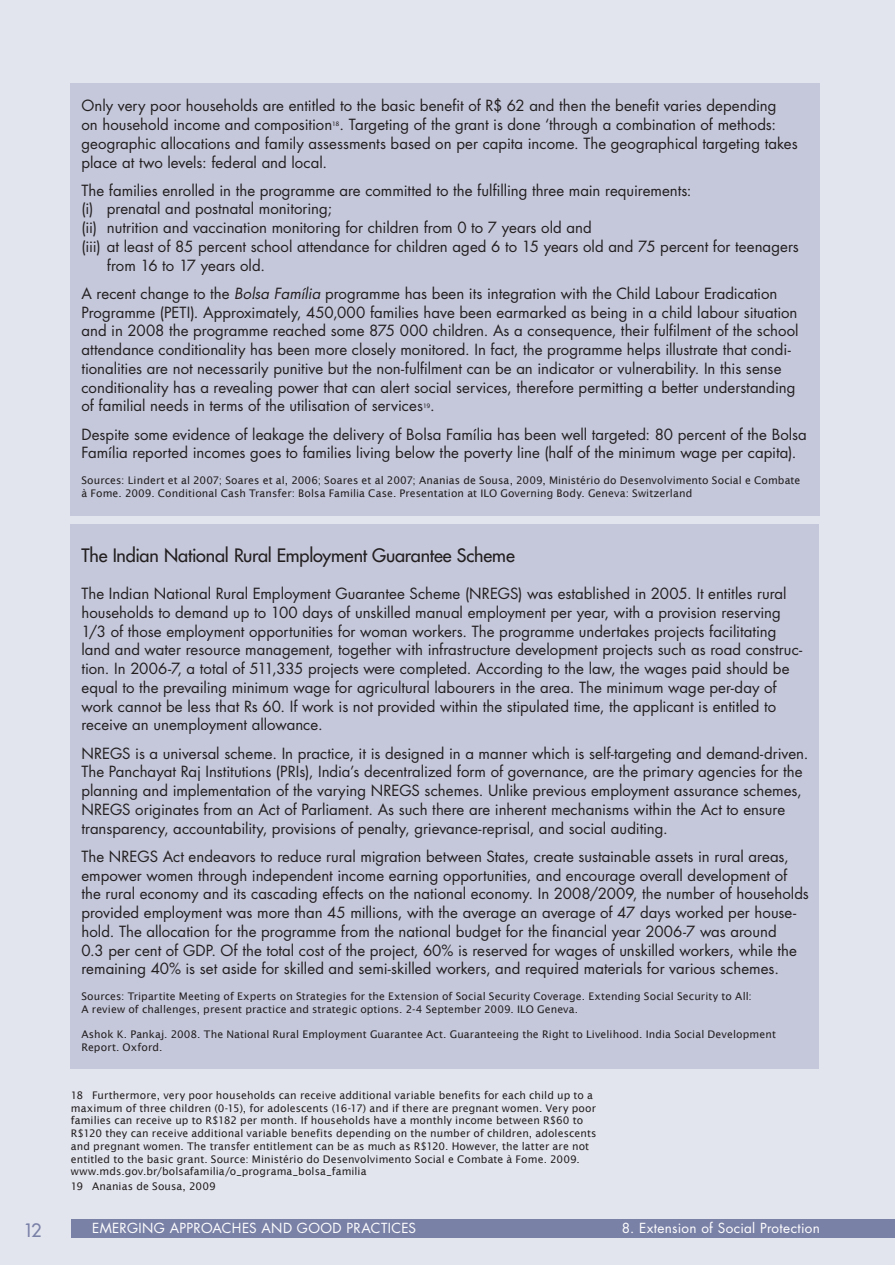
<style>
.page{position:relative;width:895px;height:1265px;background:#fff}
.page>*{position:absolute;margin:0;border:0;box-sizing:border-box;transform-origin:0 0}
.good_practice{font:500 18px "Futura Std";letter-spacing:-.01em;color:#231f20}
.t1{font:500 18px "Futura Std";color:#7a81a7}
.good_practice-2{font:15px/18.8px "Futura Std";color:#231f20}
.t2{font:13.5px "Futura Std";letter-spacing:.025em;color:#fff}
.notes_bas_de_page_ga{font:10.5px/12.8px "Lucida Sans";letter-spacing:.01em;color:#231f20}
.good_practice-3{font:10.5px/12.8px "Lucida Sans";letter-spacing:.01em;color:#231f20}
.good_practice-4{font:6.15px "Lucida Sans";color:#231f20}
.s1{font-style:italic}
</style>
<div class="page">
<div style="left:0;top:0;width:894px;height:1264px;background:#e3e5ee"></div>
<div style="left:71px;top:1218px;width:823px;height:18px;background:#7a81a7"></div>
<hr style="left:894px;top:0;width:1px;height:1264px;background:#e3e5ee">
<svg style="left:894px;top:1219px;width:1px;height:17px"></svg>
<div style="left:71px;top:524px;width:747px;height:543px;background:#c5c8db"></div>
<div style="left:71px;top:83px;width:748px;height:432px;background:#c5c8db"></div>
<p class="good_practice-2" style="left:81px;top:96px;width:696px">Only very poor households are entitled to the basic benefit of R$ 62 and then the benefit varies depending on household income and composition</p>
<p class="good_practice-2" style="left:81px;top:115px;width:717px;text-indent:258px">. Targeting of the grant is done ‘through a combination of methods: geographic allocations and family assessments based on per capita income. The geographical targeting takes place at two levels: federal and local.</p>
<p class="good_practice-2" style="left:81px;top:181px;width:611px">The families enrolled in the programme are committed to the fulfilling three main requirements:</p>
<p class="good_practice-2" style="left:81px;top:200px;width:252px">(i) prenatal and postnatal monitoring;</p>
<p class="good_practice-2" style="left:81px;top:218px;width:511px">(ii) nutrition and vaccination monitoring for children from 0 to 7 years old and</p>
<p class="good_practice-2" style="left:107px;top:237px;width:693px;text-indent:-25px">(iii) at least of 85 percent school attendance for children aged 6 to 15 years old and 75 percent for teenagers from 16 to 17 years old.</p>
<p class="good_practice-2" style="left:81px;top:284px;width:718px">A recent change to the <span class="s1">Bolsa Família</span> programme has been its integration with the Child Labour Eradication Programme (PETI). Approximately, 450,000 families have been earmarked as being in a child labour situation and in 2008 the programme reached some 875 000 children. As a consequence, their fulfilment of the school attendance conditionality has been more closely monitored. In fact, the programme helps illustrate that condi&shy;tionalities are not necessarily punitive but the non-fulfilment can be an indicator or vulnerability. In this sense conditionality has a revealing power that can alert social services, therefore permitting a better understanding of familial needs in terms of the utilisation of services</p>
<p class="good_practice-4" style="left:332px;top:121px;width:9px">18</p>
<p class="good_practice-4" style="left:423px;top:402px;width:9px">19</p>
<p class="good_practice-2" style="left:430px;top:396px;width:6px">.</p>
<p class="good_practice-2" style="left:81px;top:425px;width:726px">Despite some evidence of leakage the delivery of Bolsa Família has been well targeted: 80 percent of the Bolsa<br>Família reported incomes goes to families living below the poverty line (half of the minimum wage per capita).</p>
<p class="good_practice-3" style="left:81px;top:473px;width:720px">Sources: Lindert et al 2007; Soares et al, 2006; Soares et al 2007; Ananias de Sousa, 2009, Ministério do Desenvolvimento Social e Combate à Fome. 2009. Conditional Cash Transfer: Bolsa Familia Case. Presentation at ILO Governing Body. Geneva: Switzerland</p>
<p class="good_practice" style="left:81px;top:543px;width:434px">The Indian National Rural Employment Guarantee Scheme</p>
<p class="good_practice-2" style="left:81px;top:584px;width:722px">The Indian National Rural Employment Guarantee Scheme (NREGS) was established in 2005. It entitles rural households to demand up to 100 days of unskilled manual employment per year, with a provision reserving 1/3 of those employment opportunities for woman workers. The programme undertakes projects facilitating land and water resource management, together with infrastructure development projects such as road construc&shy;tion. In 2006-7, a total of 511,335 projects were completed. According to the law, the wages paid should be equal to the prevailing minimum wage for agricultural labourers in the area. The minimum wage per-day of work cannot be less that Rs 60. If work is not provided within the stipulated time, the applicant is entitled to receive an unemployment allowance.</p>
<p class="good_practice-2" style="left:81px;top:743px;width:728px">NREGS is a universal scheme. In practice, it is designed in a manner which is self-targeting and demand-driven.<br>The Panchayat Raj Institutions (PRIs), India’s decentralized form of governance, are the primary agencies for the planning and implementation of the varying NREGS schemes. Unlike previous employment assurance schemes, NREGS originates from an Act of Parliament. As such there are inherent mechanisms within the Act to ensure transparency, accountability, provisions of penalty, grievance-reprisal, and social auditing.</p>
<p class="good_practice-2" style="left:81px;top:846px;width:728px">The NREGS Act endeavors to reduce rural migration between States, create sustainable assets in rural areas, empower women through independent income earning opportunities, and encourage overall development of the rural economy and its cascading effects on the national economy. In 2008/2009, the number of households provided employment was more than 45 millions, with the average an average of 47 days worked per house&shy;hold. The allocation for the programme from the national budget for the financial year 2006-7 was around<br>0.3 per cent of GDP. Of the total cost of the project, 60% is reserved for wages of unskilled workers, while the remaining 40% is set aside for skilled and semi-skilled workers, and required materials for various schemes.</p>
<p class="good_practice-3" style="left:81px;top:989px;width:671px">Sources: Tripartite Meeting of Experts on Strategies for the Extension of Social Security Coverage. Extending Social Security to All:</p>
<p class="good_practice-3" style="left:81px;top:1002px;width:498px">A review of challenges, present practice and strategic options. 2-4 September 2009. ILO Geneva.</p>
<p class="good_practice-3" style="left:81px;top:1027px;width:695px">Ashok K. Pankaj. 2008. The National Rural Employment Guarantee Act. Guaranteeing the Right to Livelihood. India Social Development<br>Report. Oxford.</p>
<p class="notes_bas_de_page_ga" style="left:71px;top:1088px;width:527px">18 Furthermore, very poor households can receive additional variable benefits for each child up to a maximum of three children (0-15), for adolescents (16-17) and if there are pregnant women. Very poor families can receive up to R$182 per month. If households have a monthly income between R$60 to R$120 they can receive additional variable benefits depending on the number of children, adolescents and pregnant women. The transfer entitlement can be as much as R$120. However, the latter are not entitled to the basic grant. Source: Ministério do Desenvolvimento Social e Combate à Fome. 2009. www.mds.gov.br/bolsafamilia/o_programa_bolsa_familia</p>
<p class="notes_bas_de_page_ga" style="left:71px;top:1178px;width:146px">19 Ananias de Sousa, 2009</p>
<p class="t1" style="left:23px;top:1218px;width:20px">12</p>
<p class="t2" style="left:92px;top:1219px;width:325px">EMERGING APPROACHES AND GOOD PRACTICES</p>
<p class="t2" style="left:621px;top:1219px;width:199px">8. Extension of Social Protection</p>
</div>
